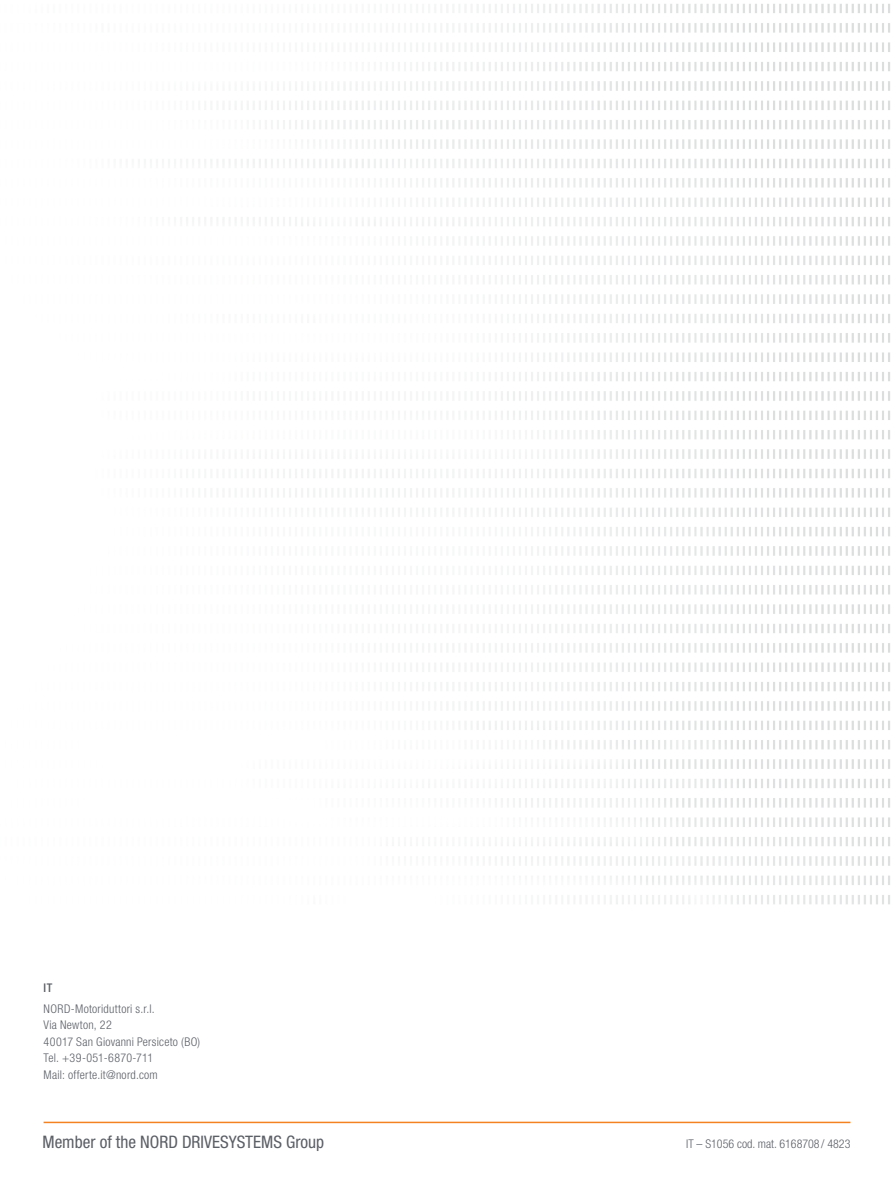
<style>
.page{position:relative;width:893px;height:1188px;background:#fff}
.page>*{position:absolute;margin:0;border:0;box-sizing:border-box;transform-origin:0 0}
.t1{font:condensed 17.25px "Helvetica Neue LT Pro";color:#5b5f66}
.t2{font:300 condensed 12px "Helvetica Neue LT Pro";letter-spacing:.015em;color:#5b5f66}
.t3{font:500 condensed 12px "Helvetica Neue LT Pro";color:#5b5f66}
</style>
<div class="page">
<img style="left:186px;top:4px;width:704px;height:901px">
<hr style="left:44px;top:1122px;width:806px;height:1px;background:#f58220">
<p class="t3" style="left:44px;top:981px;width:10px">IT</p>
<p class="t2" style="left:44px;top:1002px;width:113px">NORD-Motoriduttori s.r.l.</p>
<p class="t2" style="left:44px;top:1018px;width:70px">Via Newton, 22</p>
<p class="t2" style="left:44px;top:1035px;width:158px">40017 San Giovanni Persiceto (BO)</p>
<p class="t2" style="left:44px;top:1051px;width:111px">Tel. +39-051-6870-711</p>
<p class="t2" style="left:44px;top:1068px;width:116px">Mail: offerte.it@nord.com</p>
<p class="t1" style="left:43px;top:1132px;width:283px">Member of the NORD DRIVESYSTEMS Group</p>
<p class="t2" style="left:686px;top:1137px;width:166px">IT – S1056 cod. mat. 6168708 / 4823</p>
</div>
